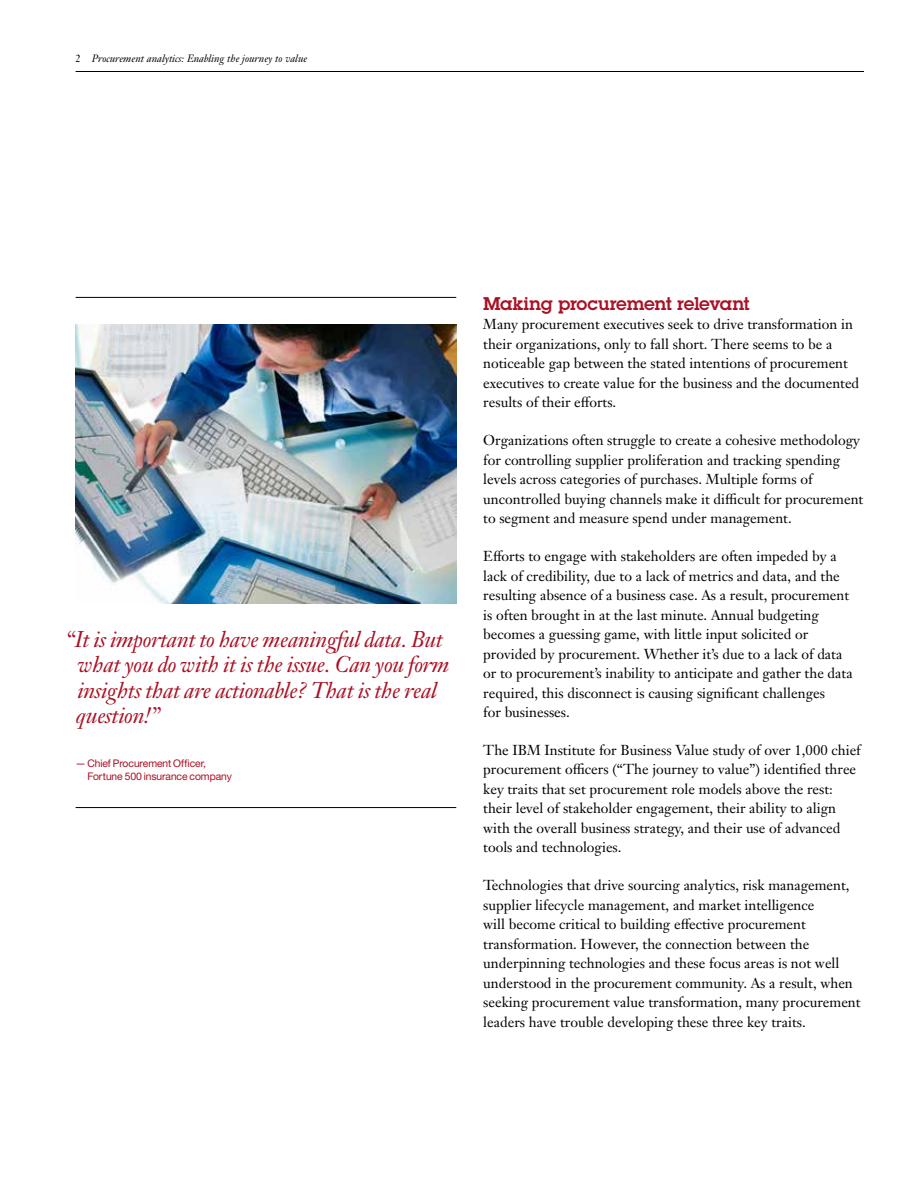
<style>
.page{position:relative;width:918px;height:1188px;background:#fff}
.page>*{position:absolute;margin:0;border:0;box-sizing:border-box;transform-origin:0 0}
.t1{font:italic 22.5px/25.5px "Janson Text LT Pro";letter-spacing:-.015em;color:#a91124}
.t2{font:18px "Lubalin Demifor IBM";color:#a91124}
.t3{font:14.25px/19.5px "Janson Text LT Pro";color:#000}
.t4{font:10.5px/13.5px "Helv Neue Romanfor IBM";letter-spacing:-.005em;color:#a91124}
.t5{font:italic 10.5px "Janson Text LT Pro";color:#000}
.s1{font-style:normal}
</style>
<div class="page">
<hr style="left:76px;top:71px;width:788px;height:1px;background:#000">
<hr style="left:76px;top:297px;width:380px;height:1px;background:#000">
<hr style="left:76px;top:807px;width:380px;height:1px;background:#000">
<img style="left:76px;top:325px;width:380px;height:279px">
<p class="t5" style="left:76px;top:52px;width:233px"><span class="s1">2</span> Procurement analytics: Enabling the journey to value</p>
<h1 class="t1" style="left:76px;top:626px;width:375px;text-indent:-11px">“It is important to have meaningful data. But what you do with it is the issue. Can you form insights that are actionable? That is the real question!”</h1>
<p class="t4" style="left:88px;top:756px;width:146px;text-indent:-12px">— Chief Procurement Officer,<br>Fortune 500 insurance company</p>
<p class="t2" style="left:483px;top:292px;width:268px">Making procurement relevant</p>
<p class="t3" style="left:483px;top:315px;width:377px">Many procurement executives seek to drive transformation in their organizations, only to fall short. There seems to be a noticeable gap between the stated intentions of procurement executives to create value for the business and the documented results of their efforts.</p>
<p class="t3" style="left:483px;top:431px;width:382px">Organizations often struggle to create a cohesive methodology for controlling supplier proliferation and tracking spending levels across categories of purchases. Multiple forms of uncontrolled buying channels make it difficult for procurement to segment and measure spend under management.</p>
<p class="t3" style="left:483px;top:546px;width:371px">Efforts to engage with stakeholders are often impeded by a lack of credibility, due to a lack of metrics and data, and the resulting absence of a business case. As a result, procurement is often brought in at the last minute. Annual budgeting becomes a guessing game, with little input solicited or provided by procurement. Whether it’s due to a lack of data or to procurement’s inability to anticipate and gather the data required, this disconnect is causing significant challenges<br>for businesses.</p>
<p class="t3" style="left:483px;top:740px;width:379px">The IBM Institute for Business Value study of over 1,000 chief procurement officers (“The journey to value”) identified three key traits that set procurement role models above the rest: their level of stakeholder engagement, their ability to align with the overall business strategy, and their use of advanced tools and technologies.</p>
<p class="t3" style="left:483px;top:876px;width:379px">Technologies that drive sourcing analytics, risk management, supplier lifecycle management, and market intelligence<br>will become critical to building effective procurement transformation. However, the connection between the underpinning technologies and these focus areas is not well understood in the procurement community. As a result, when seeking procurement value transformation, many procurement leaders have trouble developing these three key traits.</p>
</div>
